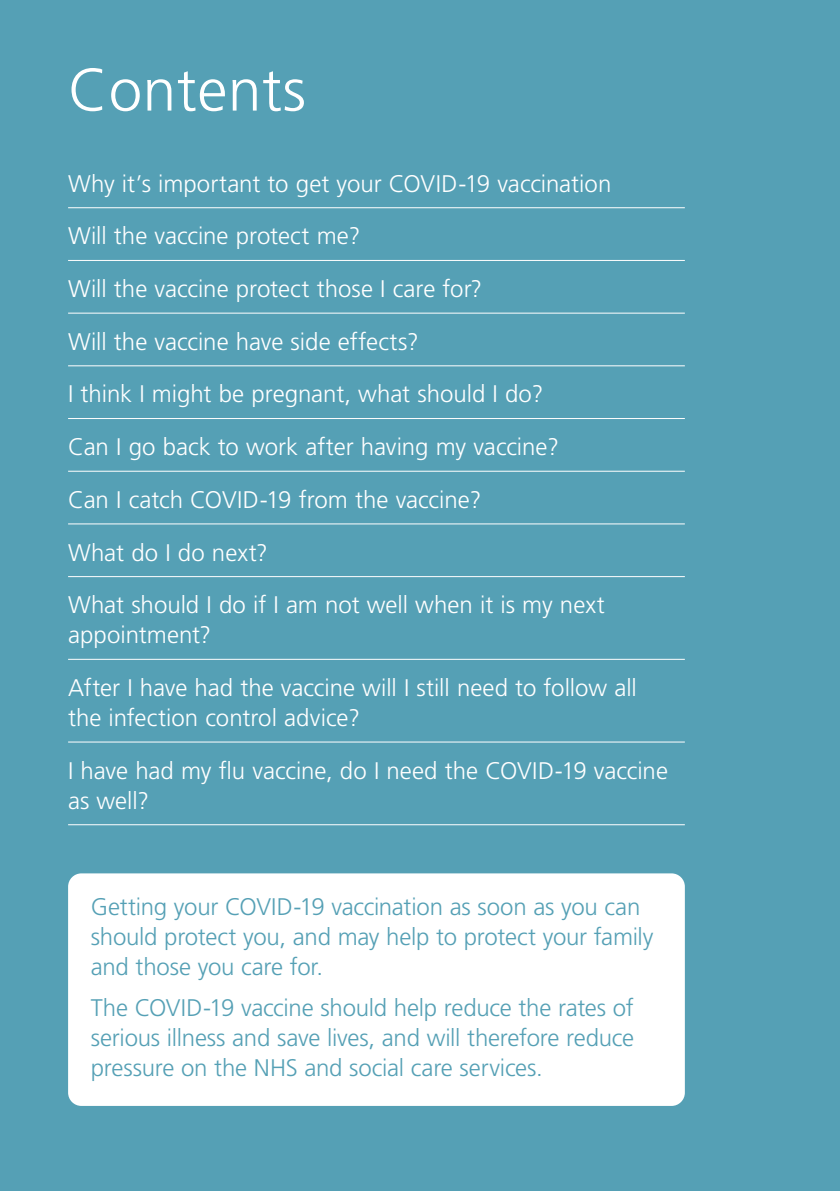
<style>
.page{position:relative;width:840px;height:1191px;background:#fff}
.page>*{position:absolute;margin:0;border:0;box-sizing:border-box;transform-origin:0 0}
.t1{font:300 60px "Frutiger";letter-spacing:.01em;color:#fff}
.Subtitle{font:300 24px/30px "Frutiger";color:#fff}
.Body{font:300 24px/30px "Frutiger";letter-spacing:-.01em;color:#55a0b5}
</style>
<div class="page">
<div style="left:0;top:0;width:839px;height:1191px;background:#55a0b5"></div>
<div style="left:68px;top:873px;width:616px;height:233px;background:#fff;border-radius:13px"></div>
<hr style="left:68px;top:207px;width:616px;height:1px;background:#fff">
<hr style="left:68px;top:260px;width:616px;height:1px;background:#fff">
<hr style="left:68px;top:313px;width:616px;height:1px;background:#fff">
<hr style="left:68px;top:365px;width:616px;height:1px;background:#fff">
<hr style="left:68px;top:418px;width:616px;height:1px;background:#fff">
<hr style="left:68px;top:471px;width:616px;height:1px;background:#fff">
<hr style="left:68px;top:523px;width:616px;height:1px;background:#fff">
<hr style="left:68px;top:576px;width:616px;height:1px;background:#fff">
<hr style="left:68px;top:659px;width:616px;height:1px;background:#fff">
<hr style="left:68px;top:741px;width:616px;height:1px;background:#fff">
<hr style="left:68px;top:824px;width:616px;height:1px;background:#fff">
<p class="t1" style="left:68px;top:56px;width:239px">Contents</p>
<p class="Subtitle" style="left:68px;top:168px;width:544px">Why it’s important to get your COVID-19 vaccination</p>
<p class="Subtitle" style="left:68px;top:221px;width:293px">Will the vaccine protect me?</p>
<p class="Subtitle" style="left:68px;top:274px;width:415px">Will the vaccine protect those I care for?</p>
<p class="Subtitle" style="left:68px;top:326px;width:352px">Will the vaccine have side effects?</p>
<p class="Subtitle" style="left:68px;top:379px;width:476px">I think I might be pregnant, what should I do?</p>
<p class="Subtitle" style="left:68px;top:432px;width:492px">Can I go back to work after having my vaccine?</p>
<p class="Subtitle" style="left:68px;top:484px;width:414px">Can I catch COVID-19 from the vaccine?</p>
<p class="Subtitle" style="left:68px;top:537px;width:201px">What do I do next?</p>
<p class="Subtitle" style="left:68px;top:590px;width:538px">What should I do if I am not well when it is my next appointment?</p>
<p class="Subtitle" style="left:68px;top:672px;width:570px">After I have had the vaccine will I still need to follow all the infection control advice?</p>
<p class="Subtitle" style="left:68px;top:755px;width:601px">I have had my flu vaccine, do I need the COVID-19 vaccine as well?</p>
<p class="Body" style="left:91px;top:891px;width:564px">Getting your COVID-19 vaccination as soon as you can should protect you, and may help to protect your family and those you care for.</p>
<p class="Body" style="left:91px;top:993px;width:544px;text-align:justify">The COVID-19 vaccine should help reduce the rates of serious illness and save lives, and will therefore reduce pressure on the NHS and social care services.</p>
</div>
